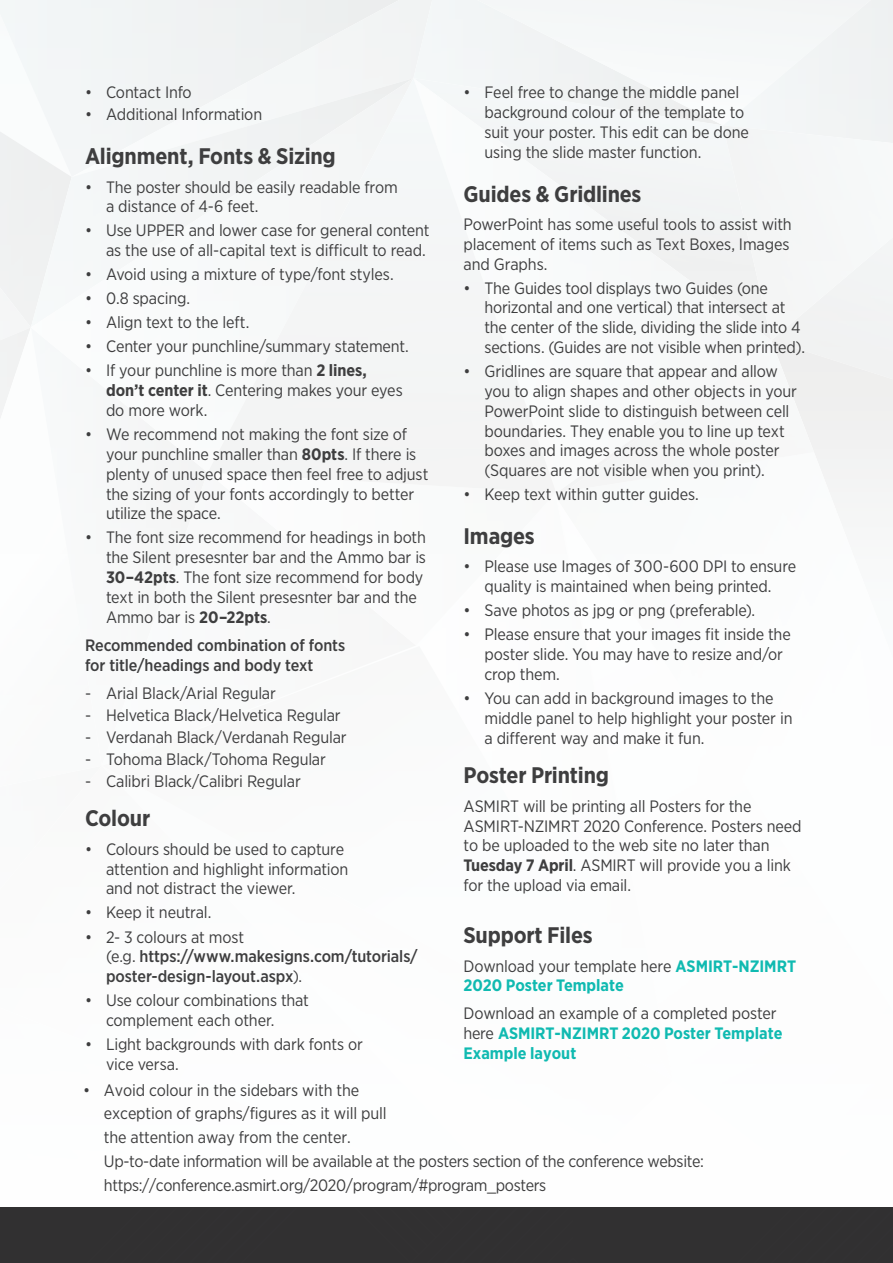
<style>
.page{position:relative;width:893px;height:1263px;background:#fff}
.page>*{position:absolute;margin:0;border:0;box-sizing:border-box;transform-origin:0 0}
.t1{font:700 22.5px "Gotham Narrow";letter-spacing:-.01em;color:#3e3e3f}
.t2{font:16.5px/19.8px "Gotham Narrow";letter-spacing:-.01em;color:#3e3e3f}
.t3{font:500 16.5px/19.8px "Gotham Narrow";letter-spacing:-.005em;color:#3e3e3f}
.t4{font:700 16.5px/19.8px "Gotham Narrow";color:#10bab1}
.s1{font-weight:700}
.s2{font-weight:400}
.s3{font-weight:400;color:#3e3e3f}
</style>
<div class="page">
<div style="left:0;top:271px;width:31px;height:56px;background:#f1f2f2"></div>
<div style="left:31px;top:78px;width:177px;height:394px;background:#f6f8f9"></div>
<div style="left:413px;top:0;width:39px;height:78px;background:#f3f6f7"></div>
<div style="left:208px;top:78px;width:348px;height:415px;background:#f4f6f6"></div>
<div style="left:452px;top:0;width:271px;height:125px;background:#f4f6f7"></div>
<div style="left:723px;top:0;width:170px;height:125px;background:#f3f5f6"></div>
<div style="left:723px;top:125px;width:170px;height:215px;background:#f4f6f6"></div>
<div style="left:814px;top:340px;width:79px;height:112px;background:#f0f0f0"></div>
<div style="left:557px;top:452px;width:336px;height:49px;background:#f4f5f5"></div>
<img style="left:566px;top:340px;width:248px;height:151px">
<img style="left:557px;top:498px;width:116px;height:3px">
<div style="left:0;top:1208px;width:893px;height:55px;background:#313031"></div>
<p class="t2" style="left:85px;top:82px;width:108px">• Contact Info</p>
<p class="t2" style="left:85px;top:104px;width:179px">• Additional Information</p>
<h1 class="t1" style="left:85px;top:142px;width:252px">Alignment, Fonts &amp; Sizing</h1>
<p class="t2" style="left:106px;top:176px;width:293px;text-indent:-21px">• The poster should be easily readable from a distance of 4-6 feet.</p>
<p class="t2" style="left:85px;top:220px;width:346px;text-align:right">• Use UPPER and lower case for general content as the use of all-capital text is difficult to read.</p>
<p class="t2" style="left:85px;top:264px;width:310px">• Avoid using a mixture of type/font styles.</p>
<p class="t2" style="left:85px;top:288px;width:107px">• 0.8 spacing.</p>
<p class="t2" style="left:85px;top:312px;width:166px">• Align text to the left.</p>
<p class="t2" style="left:85px;top:336px;width:325px">• Center your punchline/summary statement.</p>
<p class="t2" style="left:106px;top:360px;width:298px;text-indent:-21px">• If your punchline is more than <span class="s1">2 lines, don’t center it</span>. Centering makes your eyes do more work.</p>
<p class="t2" style="left:106px;top:424px;width:324px;text-indent:-21px">• We recommend not making the font size of your punchline smaller than <span class="s1">80pts</span>. If there is plenty of unused space then feel free to adjust the sizing of your fonts accordingly to better utilize the space.</p>
<p class="t2" style="left:106px;top:527px;width:321px;text-indent:-21px">• The font size recommend for headings in both the Silent presesnter bar and the Ammo bar is <span class="s1">30–42pts</span>. The font size recommend for body text in both the Silent presesnter bar and the Ammo bar is <span class="s1">20–22pts</span>.</p>
<p class="t3" style="left:85px;top:635px;width:262px">Recommended combination of fonts for title/headings and body text</p>
<p class="t2" style="left:85px;top:683px;width:192px">- Arial Black/Arial Regular</p>
<p class="t2" style="left:85px;top:705px;width:257px">- Helvetica Black/Helvetica Regular</p>
<p class="t2" style="left:85px;top:727px;width:263px">- Verdanah Black/Verdanah Regular</p>
<p class="t2" style="left:85px;top:749px;width:242px">- Tohoma Black/Tohoma Regular</p>
<p class="t2" style="left:85px;top:771px;width:217px">- Calibri Black/Calibri Regular</p>
<h1 class="t1" style="left:85px;top:804px;width:67px">Colour</h1>
<p class="t2" style="left:106px;top:839px;width:244px;text-indent:-21px">• Colours should be used to capture attention and highlight information and not distract the viewer.</p>
<p class="t2" style="left:85px;top:902px;width:128px">• Keep it neutral.</p>
<p class="t3" style="left:106px;top:926px;width:313px;text-indent:-21px"><span class="s2">• 2- 3 colours at most<br>(e.g.</span> https://www.makesigns.com/tutorials/ poster-design-layout.aspx<span class="s2">).</span></p>
<p class="t2" style="left:106px;top:990px;width:204px;text-indent:-21px">• Use colour combinations that complement each other.</p>
<p class="t2" style="left:106px;top:1034px;width:258px;text-indent:-21px">• Light backgrounds with dark fonts or vice versa.</p>
<p class="t2" style="left:484px;top:82px;width:266px;text-indent:-21px">• Feel free to change the middle panel background colour of the template to suit your poster. This edit can be done using the slide master function.</p>
<h1 class="t1" style="left:463px;top:179px;width:179px">Guides &amp; Gridlines</h1>
<p class="t2" style="left:463px;top:214px;width:330px">PowerPoint has some useful tools to assist with placement of items such as Text Boxes, Images and Graphs.</p>
<p class="t2" style="left:484px;top:278px;width:322px;text-indent:-21px">• The Guides tool displays two Guides (one horizontal and one vertical) that intersect at the center of the slide, dividing the slide into 4 sections. (Guides are not visible when printed).</p>
<p class="t2" style="left:484px;top:361px;width:314px;text-indent:-21px">• Gridlines are square that appear and allow you to align shapes and other objects in your PowerPoint slide to distinguish between cell boundaries. They enable you to line up text boxes and images across the whole poster (Squares are not visible when you print).</p>
<p class="t2" style="left:463px;top:484px;width:237px">• Keep text within gutter guides.</p>
<h1 class="t1" style="left:463px;top:522px;width:73px">Images</h1>
<p class="t2" style="left:463px;top:556px;width:334px;text-align:center">• Please use Images of 300-600 DPI to ensure quality is maintained when being printed.</p>
<p class="t2" style="left:463px;top:600px;width:293px">• Save photos as jpg or png (preferable).</p>
<p class="t2" style="left:484px;top:624px;width:308px;text-indent:-21px">• Please ensure that your images fit inside the poster slide. You may have to resize and/or crop them.</p>
<p class="t2" style="left:484px;top:688px;width:309px;text-indent:-21px">• You can add in background images to the middle panel to help highlight your poster in a different way and make it fun.</p>
<h1 class="t1" style="left:463px;top:761px;width:147px">Poster Printing</h1>
<p class="t2" style="left:463px;top:796px;width:340px">ASMIRT will be printing all Posters for the ASMIRT-NZIMRT 2020 Conference. Posters need to be uploaded to the web site no later than <span class="s1">Tuesday 7 April</span>. ASMIRT will provide you a link for the upload via email.</p>
<h1 class="t1" style="left:463px;top:921px;width:131px">Support Files</h1>
<p class="t4" style="left:463px;top:956px;width:334px;line-height:18.9px"><span class="s3">Download your template here</span> ASMIRT-NZIMRT<br>2020 Poster Template</p>
<p class="t4" style="left:463px;top:1003px;width:320px"><span class="s3">Download an example of a completed poster here</span> ASMIRT-NZIMRT 2020 Poster Template<br>Example layout</p>
<p class="t2" style="left:104px;top:1077px;width:601px;line-height:23.9px;text-indent:-21px">• Avoid colour in the sidebars with the<br>exception of graphs/figures as it will pull<br>the attention away from the center.<br>Up-to-date information will be available at the posters section of the conference website: https://conference.asmirt.org/2020/program/#program_posters</p>
</div>
